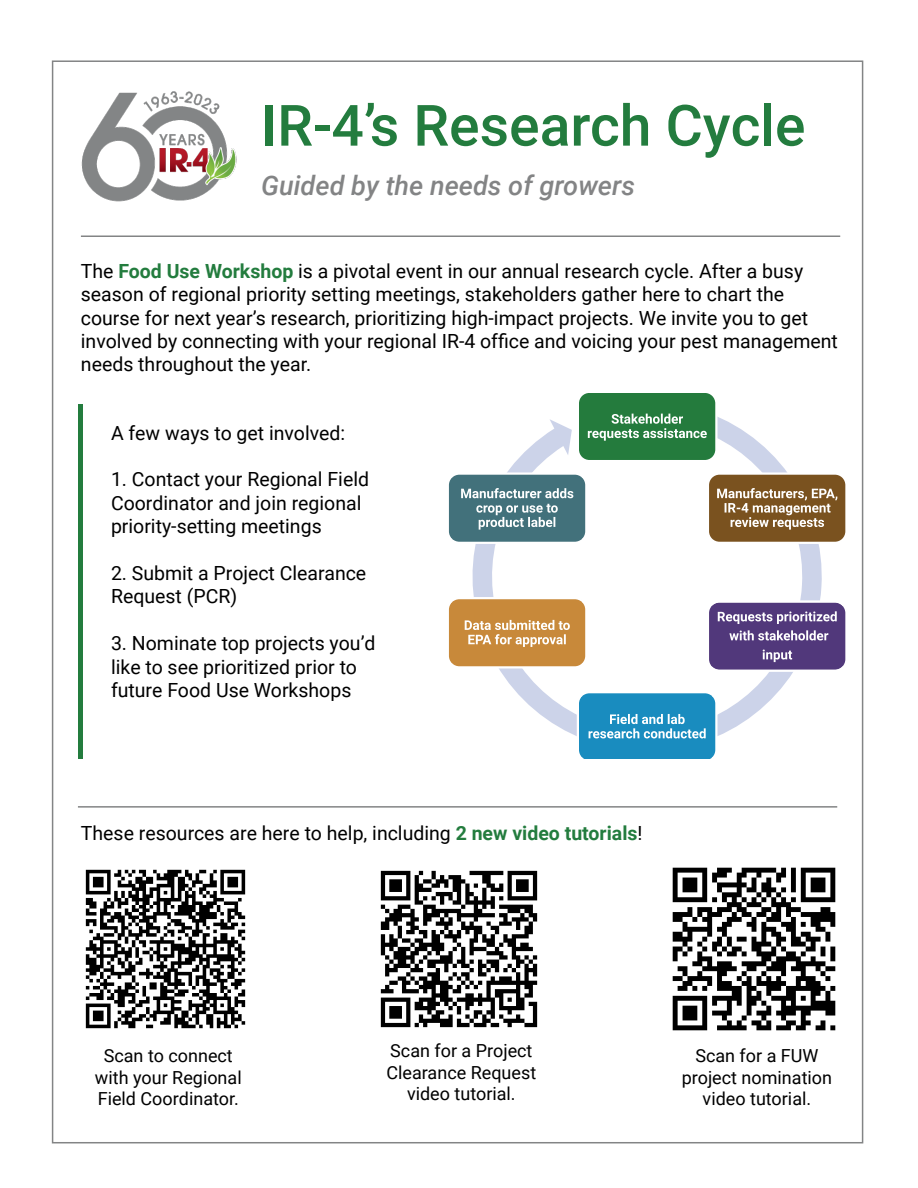
<style>
.page{position:relative;width:918px;height:1188px;background:#fff}
.page>*{position:absolute;margin:0;border:0;box-sizing:border-box;transform-origin:0 0}
.t1{font:500 57px "Roboto";color:#237c3e}
.t2{font:italic 500 27px "Roboto";color:#838485}
.t3{font:19.5px/23.4px "Roboto";color:#000}
.t4{font:18px/21.6px "Roboto";color:#000;text-align:center}
.s1{font-weight:700;color:#237c3e}
</style>
<div class="page">
<hr style="left:78px;top:404px;width:4px;height:355px;background:#237c3e">
<img style="left:81px;top:91px;width:164px;height:145px">
<img style="left:85px;top:869px;width:161px;height:160px">
<hr style="left:81px;top:236px;width:759px;height:1px;background:#838485">
<svg style="left:472px;top:417px;width:350px;height:319px"></svg>
<svg style="left:577px;top:394px;width:141px;height:68px;background:#458f5a"></svg>
<svg style="left:707px;top:472px;width:139px;height:72px;background:#987951"></svg>
<svg style="left:707px;top:600px;width:139px;height:72px;background:#746096"></svg>
<svg style="left:577px;top:691px;width:141px;height:68px;background:#3c9dc8"></svg>
<svg style="left:448px;top:597px;width:139px;height:71px;background:#d19c5b"></svg>
<svg style="left:448px;top:472px;width:139px;height:72px;background:#688e96"></svg>
<hr style="left:78px;top:806px;width:759px;height:2px;background:#838485">
<img style="left:380px;top:870px;width:158px;height:158px">
<img style="left:672px;top:867px;width:164px;height:164px">
<p class="t1" style="left:261px;top:85px;width:546px">IR-4’s Research Cycle</p>
<p class="t2" style="left:261px;top:166px;width:375px">Guided by the needs of growers</p>
<p class="t3" style="left:81px;top:258px;width:759px">The <span class="s1">Food Use Workshop</span> is a pivotal event in our annual research cycle. After a busy season of regional priority setting meetings, stakeholders gather here to chart the course for next year’s research, prioritizing high-impact projects. We invite you to get involved by connecting with your regional IR-4 office and voicing your pest management needs throughout the year.</p>
<p class="t3" style="left:111px;top:420px;width:236px">A few ways to get involved:</p>
<p class="t3" style="left:111px;top:467px;width:260px">1. Contact your Regional Field<br>Coordinator and join regional</p>
<p class="t3" style="left:111px;top:514px;width:212px">priority-setting meetings</p>
<p class="t3" style="left:111px;top:561px;width:257px">2. Submit a Project Clearance<br>Request (PCR)</p>
<p class="t3" style="left:111px;top:631px;width:266px">3. Nominate top projects you’d like to see prioritized prior to</p>
<p class="t3" style="left:111px;top:678px;width:242px">future Food Use Workshops</p>
<p class="t3" style="left:81px;top:821px;width:563px">These resources are here to help, including <span class="s1">2 new video tutorials</span>!</p>
<p class="t4" style="left:104px;top:1044px;width:131px">Scan to connect</p>
<p class="t4" style="left:95px;top:1066px;width:148px">with your Regional</p>
<p class="t4" style="left:98px;top:1088px;width:143px">Field Coordinator.</p>
<p class="t4" style="left:387px;top:1039px;width:151px">Scan for a Project<br>Clearance Request video tutorial.</p>
<p class="t4" style="left:682px;top:1044px;width:152px">Scan for a FUW project nomination video tutorial.</p>
</div>
